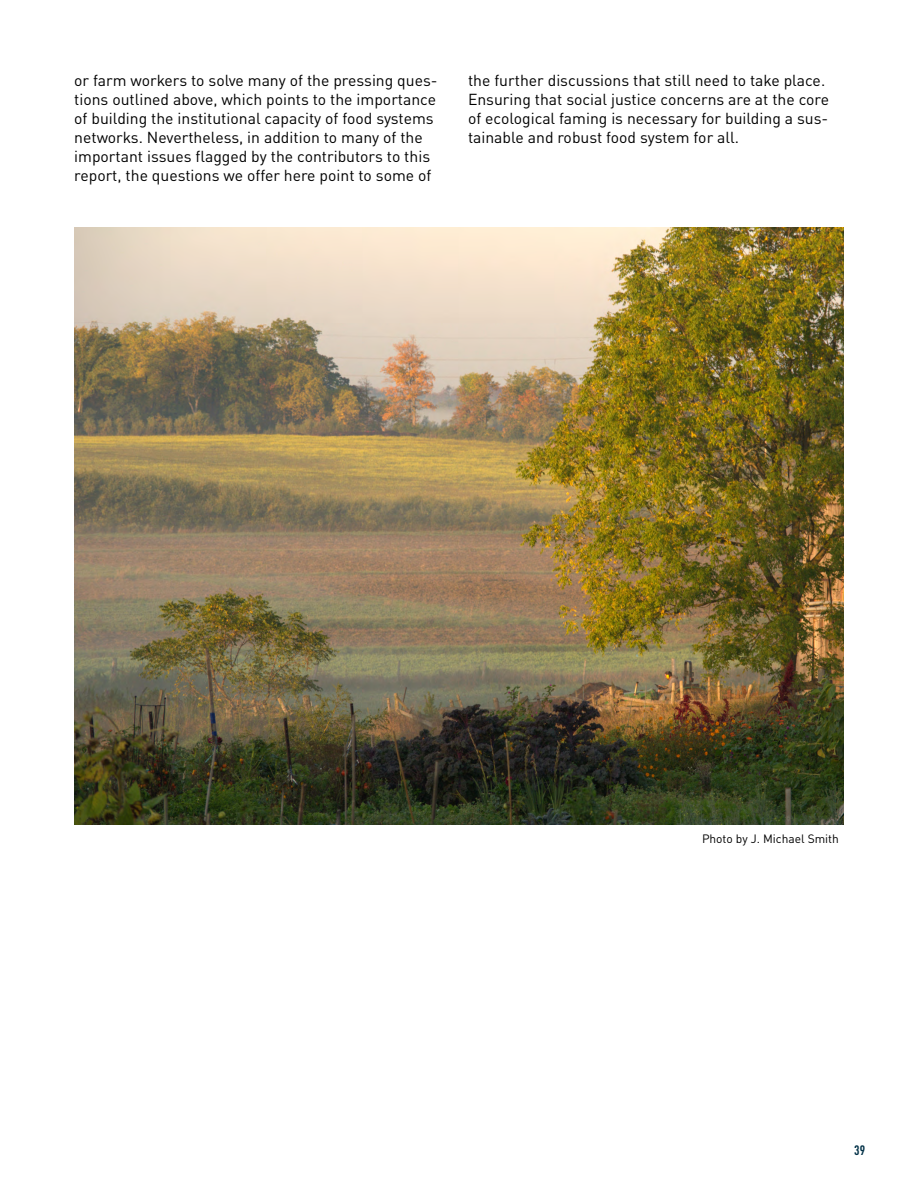
<style>
.page{position:relative;width:918px;height:1188px;background:#fff}
.page>*{position:absolute;margin:0;border:0;box-sizing:border-box;transform-origin:0 0}
.t1{font:15.75px/18.9px "DINOT";color:#000}
.t2{font:700 condensed 13.5px "DINOT";color:#003046}
.t3{font:12px "DINOT";color:#000}
</style>
<div class="page">
<img style="left:74px;top:227px;width:769px;height:598px">
<p class="t1" style="left:74px;top:71px;width:365px">or farm workers to solve many of the pressing ques&shy;tions outlined above, which points to the importance of building the institutional capacity of food systems networks. Nevertheless, in addition to many of the important issues flagged by the contributors to this report, the questions we offer here point to some of</p>
<p class="t1" style="left:468px;top:71px;width:363px">the further discussions that still need to take place.<br>Ensuring that social justice concerns are at the core of ecological faming is necessary for building a sus&shy;tainable and robust food system for all.</p>
<p class="t3" style="left:702px;top:831px;width:139px">Photo by J. Michael Smith</p>
<p class="t2" style="left:854px;top:1142px;width:12px">39</p>
</div>
